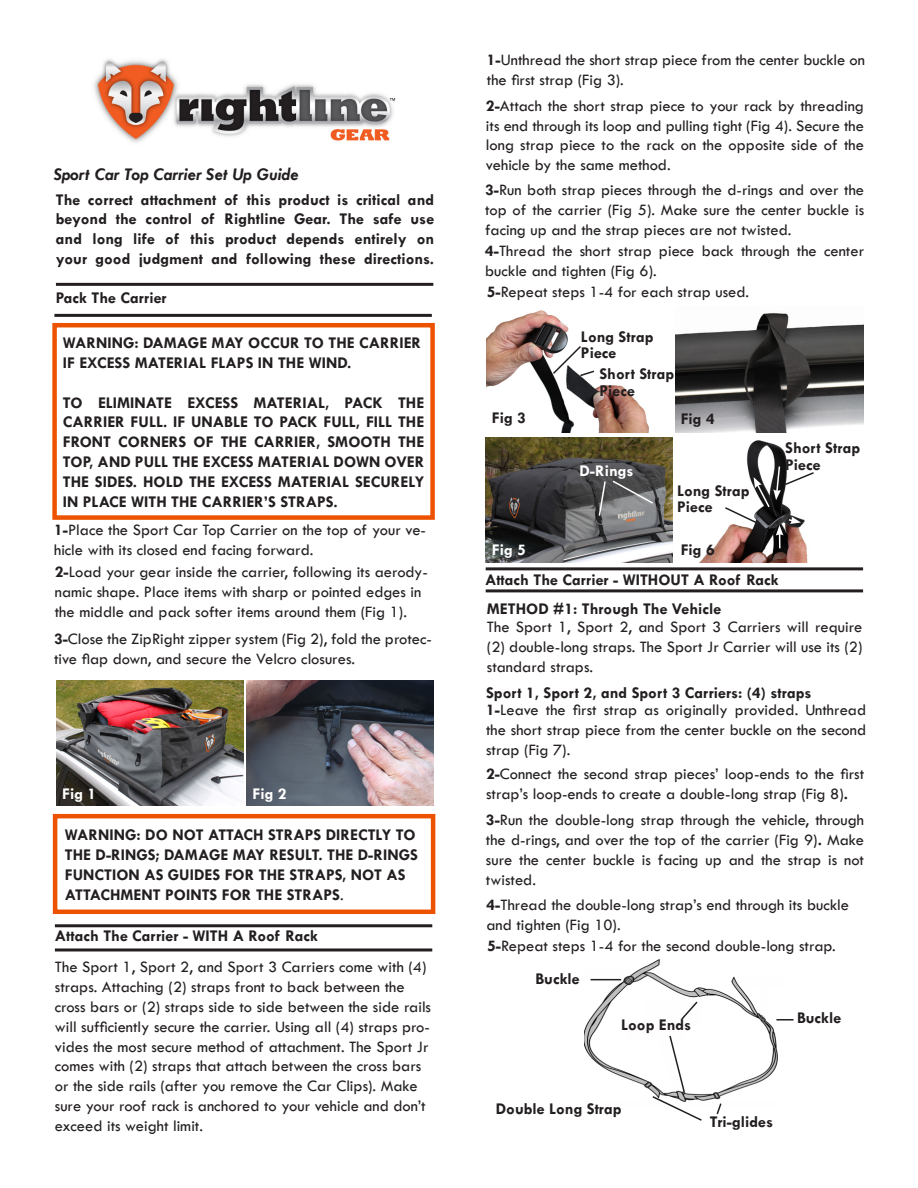
<style>
.page{position:relative;width:918px;height:1188px;background:#fff}
.page>*{position:absolute;margin:0;border:0;box-sizing:border-box;transform-origin:0 0}
.t1{font:italic 700 18px "Twentieth Century";color:#231f20}
.t2{font:500 16.5px/19.8px "Twentieth Century";color:#231f20}
.t3{font:700 16.5px/19.8px "Twentieth Century";color:#231f20}
.t4{font:700 16.5px "Twentieth Century";color:#fff}
.s1{font-weight:700}
.s2{font-weight:500}
</style>
<div class="page">
<img style="left:487px;top:310px;width:162px;height:122px">
<div style="left:52px;top:323px;width:383px;height:197px;border:4px solid #ed5200"></div>
<img style="left:56px;top:680px;width:188px;height:125px">
<img style="left:485px;top:438px;width:188px;height:124px">
<img style="left:676px;top:313px;width:187px;height:120px">
<hr style="left:54px;top:314px;width:378px;height:3px;background:#231f20">
<hr style="left:56px;top:283px;width:377px;height:3px;background:#231f20">
<hr style="left:55px;top:924px;width:377px;height:3px;background:#231f20">
<hr style="left:55px;top:948px;width:377px;height:3px;background:#231f20">
<hr style="left:486px;top:567px;width:377px;height:3px;background:#231f20">
<hr style="left:486px;top:589px;width:377px;height:3px;background:#231f20">
<img style="left:246px;top:681px;width:188px;height:124px">
<img style="left:94px;top:59px;width:302px;height:84px">
<div style="left:53px;top:814px;width:382px;height:100px;border:4px solid #ed5200"></div>
<img style="left:585px;top:960px;width:193px;height:141px">
<hr style="left:591px;top:979px;width:30px;height:1px;background:#231f20">
<svg style="left:680px;top:1000px;width:19px;height:21px"></svg>
<svg style="left:776px;top:1019px;width:18px;height:2px"></svg>
<svg style="left:716px;top:1103px;width:6px;height:12px"></svg>
<svg style="left:651px;top:1034px;width:52px;height:87px"></svg>
<img style="left:700px;top:440px;width:108px;height:122px">
<svg style="left:598px;top:479px;width:57px;height:38px;background:#767778"></svg>
<svg style="left:551px;top:344px;width:45px;height:33px"></svg>
<svg style="left:723px;top:465px;width:91px;height:83px"></svg>
<p class="t1" style="left:54px;top:163px;width:246px">Sport Car Top Carrier Set Up Guide</p>
<p class="t3" style="left:56px;top:190px;width:380px;text-align:justify">The correct attachment of this product is critical and beyond the control of Rightline Gear. The safe use and long life of this product depends entirely on your good judgment and following these directions.</p>
<p class="t3" style="left:56px;top:288px;width:112px">Pack The Carrier</p>
<p class="t3" style="left:63px;top:333px;width:360px">WARNING: DAMAGE MAY OCCUR TO THE CARRIER<br>IF EXCESS MATERIAL FLAPS IN THE WIND.</p>
<p class="t3" style="left:63px;top:393px;width:363px;text-align:justify">TO ELIMINATE EXCESS MATERIAL, PACK THE CARRIER FULL. IF UNABLE TO PACK FULL, FILL THE FRONT CORNERS OF THE CARRIER, SMOOTH THE TOP, AND PULL THE EXCESS MATERIAL DOWN OVER THE SIDES. HOLD THE EXCESS MATERIAL SECURELY IN PLACE WITH THE CARRIER’S STRAPS.</p>
<p class="t2" style="left:54px;top:520px;width:373px"><span class="s1">1-</span>Place the Sport Car Top Carrier on the top of your ve&shy;hicle with its closed end facing forward.</p>
<p class="t2" style="left:55px;top:562px;width:375px"><span class="s1">2-</span>Load your gear inside the carrier, following its aerody&shy;namic shape. Place items with sharp or pointed edges in the middle and pack softer items around them (Fig 1).</p>
<p class="t2" style="left:54px;top:629px;width:379px"><span class="s1">3-</span>Close the ZipRight zipper system (Fig 2), fold the protec&shy;tive flap down, and secure the Velcro closures.</p>
<p class="t4" style="left:62px;top:784px;width:36px">Fig 1</p>
<p class="t4" style="left:253px;top:784px;width:36px">Fig 2</p>
<p class="t3" style="left:65px;top:825px;width:355px">WARNING: DO NOT ATTACH STRAPS DIRECTLY TO THE D-RINGS; DAMAGE MAY RESULT. THE D-RINGS FUNCTION AS GUIDES FOR THE STRAPS, NOT AS ATTACHMENT POINTS FOR THE STRAPS<span class="s2">.</span></p>
<p class="t3" style="left:55px;top:926px;width:265px">Attach The Carrier - WITH A Roof Rack</p>
<p class="t2" style="left:55px;top:957px;width:378px">The Sport 1, Sport 2, and Sport 3 Carriers come with (4) straps. Attaching (2) straps front to back between the cross bars or (2) straps side to side between the side rails will sufficiently secure the carrier. Using all (4) straps pro&shy;vides the most secure method of attachment. The Sport Jr comes with (2) straps that attach between the cross bars or the side rails (after you remove the Car Clips). Make sure your roof rack is anchored to your vehicle and don’t exceed its weight limit.</p>
<p class="t2" style="left:487px;top:50px;width:379px"><span class="s1">1-</span>Unthread the short strap piece from the center buckle on the first strap (Fig 3).</p>
<p class="t2" style="left:486px;top:96px;width:380px;text-align:justify"><span class="s1">2-</span>Attach the short strap piece to your rack by threading its end through its loop and pulling tight (Fig 4). Secure the long strap piece to the rack on the opposite side of the vehicle by the same method.</p>
<p class="t2" style="left:485px;top:180px;width:381px;text-align:justify"><span class="s1">3-</span>Run both strap pieces through the d-rings and over the top of the carrier (Fig 5). Make sure the center buckle is facing up and the strap pieces are not twisted.</p>
<p class="t2" style="left:485px;top:241px;width:381px"><span class="s1">4-</span>Thread the short strap piece back through the center buckle and tighten (Fig 6).</p>
<p class="t2" style="left:487px;top:282px;width:264px"><span class="s1">5-</span>Repeat steps 1-4 for each strap used.</p>
<p class="t3" style="left:492px;top:408px;width:36px">Fig 3</p>
<p class="t4" style="left:492px;top:540px;width:36px">Fig 5</p>
<p class="t3" style="left:581px;top:328px;width:74px;line-height:16.5px">Long Strap<br>Piece</p>
<p class="t3" style="left:599px;top:366px;width:76px;line-height:16.5px">Short Strap<br>Piece</p>
<p class="t3" style="left:681px;top:409px;width:36px">Fig 4</p>
<p class="t4" style="left:580px;top:461px;width:56px">D-Rings</p>
<p class="t3" style="left:677px;top:483px;width:74px;line-height:16.5px">Long Strap<br>Piece</p>
<p class="t3" style="left:681px;top:540px;width:36px">Fig 6</p>
<p class="t3" style="left:785px;top:440px;width:76px;line-height:16.5px">Short Strap<br>Piece</p>
<p class="t3" style="left:485px;top:570px;width:295px">Attach The Carrier - WITHOUT A Roof Rack</p>
<p class="t3" style="left:487px;top:599px;width:236px">METHOD #1: Through The Vehicle</p>
<p class="t2" style="left:487px;top:617px;width:377px;text-align:justify">The Sport 1, Sport 2, and Sport 3 Carriers will require (2) double-long straps. The Sport Jr Carrier will use its (2) standard straps.</p>
<p class="t3" style="left:486px;top:683px;width:327px">Sport 1, Sport 2, and Sport 3 Carriers: (4) straps</p>
<p class="t2" style="left:486px;top:700px;width:382px;text-align:justify"><span class="s1">1-</span>Leave the first strap as originally provided. Unthread the short strap piece from the center buckle on the second strap (Fig 7).</p>
<p class="t2" style="left:486px;top:764px;width:380px"><span class="s1">2-</span>Connect the second strap pieces’ loop-ends to the first strap’s loop-ends to create a double-long strap (Fig 8)<span class="s1">.</span></p>
<p class="t2" style="left:486px;top:810px;width:380px;text-align:justify"><span class="s1">3-</span>Run the double-long strap through the vehicle, through the d-rings, and over the top of the carrier (Fig 9)<span class="s1">.</span> Make sure the center buckle is facing up and the strap is not twisted.</p>
<p class="t2" style="left:487px;top:895px;width:364px"><span class="s1">4-</span>Thread the double-long strap’s end through its buckle and tighten (Fig 10).</p>
<p class="t2" style="left:487px;top:936px;width:350px"><span class="s1">5-</span>Repeat steps 1-4 for the second double-long strap.</p>
<p class="t3" style="left:536px;top:969px;width:46px">Buckle</p>
<p class="t3" style="left:621px;top:1015px;width:72px">Loop Ends</p>
<p class="t3" style="left:797px;top:1008px;width:46px">Buckle</p>
<p class="t3" style="left:496px;top:1099px;width:127px">Double Long Strap</p>
<p class="t3" style="left:710px;top:1111px;width:65px">Tri-glides</p>
</div>
